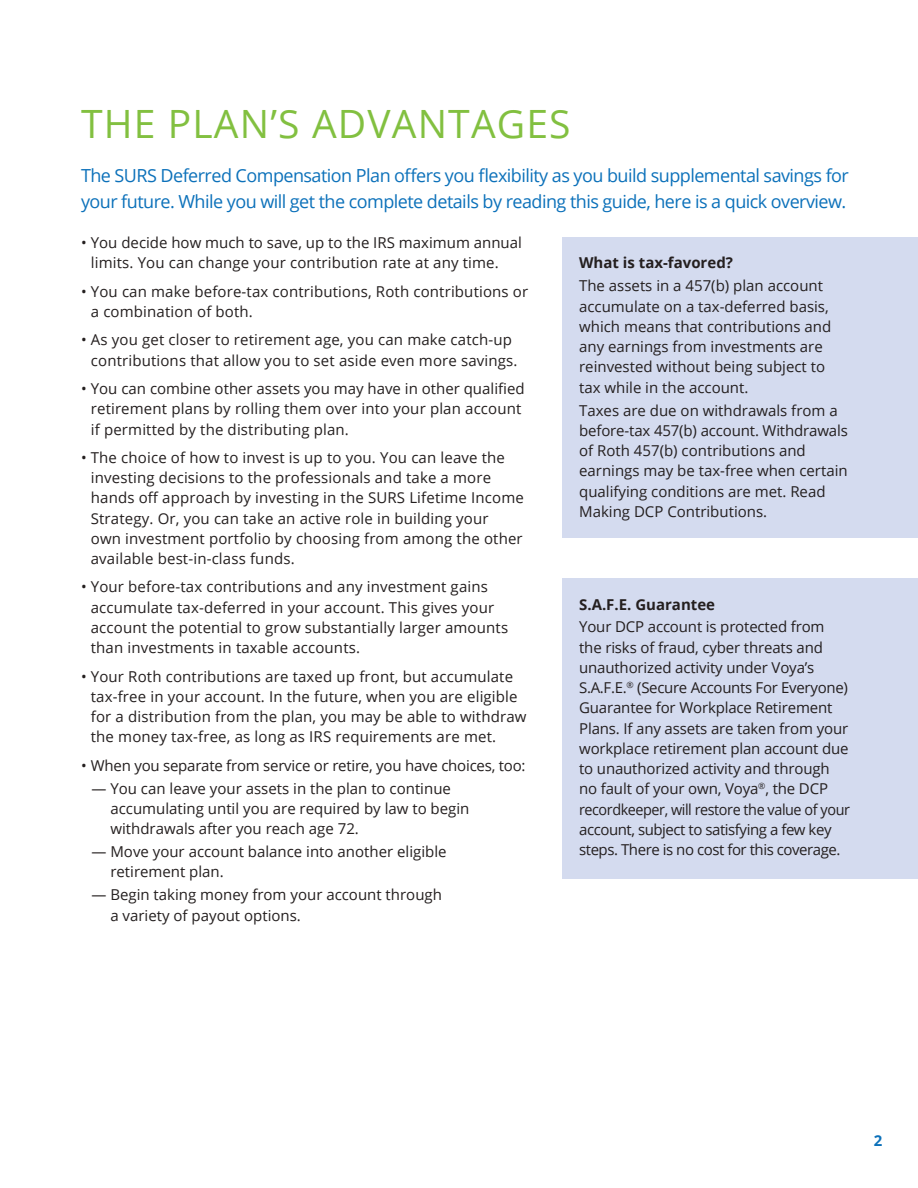
<style>
.page{position:relative;width:918px;height:1188px;background:#fff}
.page>*{position:absolute;margin:0;border:0;box-sizing:border-box;transform-origin:0 0}
.t1{font:39px "Open Sans";letter-spacing:.03em;color:#82c040}
.t2{font:18px/25.5px "Open Sans";letter-spacing:-.03em;color:#0c71ba}
.t3{font:15px/20.2px "Open Sans";color:#241f1f}
.t4{font:700 15px "Open Sans";color:#241f1f}
.t5{font:700 15px "Open Sans";color:#0c71ba}
</style>
<div class="page">
<div style="left:563px;top:237px;width:355px;height:300px;background:#d4dbef"></div>
<div style="left:563px;top:578px;width:355px;height:301px;background:#d4dbef"></div>
<h1 class="t1" style="left:81px;top:97px;width:491px">THE PLAN’S ADVANTAGES</h1>
<p class="t2" style="left:81px;top:162px;width:769px">The SURS Deferred Compensation Plan offers you flexibility as you build supplemental savings for your future. While you will get the complete details by reading this guide, here is a quick overview.</p>
<p class="t3" style="left:91px;top:232px;width:433px;text-indent:-10px">• You decide how much to save, up to the IRS maximum annual limits. You can change your contribution rate at any time.</p>
<p class="t3" style="left:91px;top:281px;width:439px;text-indent:-10px">• You can make before-tax contributions, Roth contributions or a combination of both.</p>
<p class="t3" style="left:91px;top:329px;width:428px;text-indent:-10px">• As you get closer to retirement age, you can make catch-up contributions that allow you to set aside even more savings.</p>
<p class="t3" style="left:91px;top:378px;width:435px;text-indent:-10px">• You can combine other assets you may have in other qualified retirement plans by rolling them over into your plan account if permitted by the distributing plan.</p>
<p class="t3" style="left:91px;top:447px;width:435px;text-indent:-10px">• The choice of how to invest is up to you. You can leave the investing decisions to the professionals and take a more hands off approach by investing in the SURS Lifetime Income Strategy. Or, you can take an active role in building your<br>own investment portfolio by choosing from among the other available best-in-class funds.</p>
<p class="t3" style="left:91px;top:577px;width:419px;text-indent:-10px">• Your before-tax contributions and any investment gains accumulate tax-deferred in your account. This gives your account the potential to grow substantially larger amounts than investments in taxable accounts.</p>
<p class="t3" style="left:91px;top:666px;width:437px;text-indent:-10px">• Your Roth contributions are taxed up front, but accumulate tax-free in your account. In the future, when you are eligible for a distribution from the plan, you may be able to withdraw the money tax-free, as long as IRS requirements are met.</p>
<p class="t3" style="left:81px;top:755px;width:446px">• When you separate from service or retire, you have choices, too:</p>
<p class="t3" style="left:110px;top:778px;width:361px;text-indent:-19px">— You can leave your assets in the plan to continue accumulating until you are required by law to begin withdrawals after you reach age 72.</p>
<p class="t3" style="left:110px;top:841px;width:338px;text-indent:-19px">— Move your account balance into another eligible retirement plan.</p>
<p class="t3" style="left:110px;top:884px;width:333px;text-indent:-19px">— Begin taking money from your account through a variety of payout options.</p>
<p class="t4" style="left:579px;top:252px;width:155px">What is tax-favored?</p>
<p class="t3" style="left:579px;top:275px;width:254px">The assets in a 457(b) plan account accumulate on a tax-deferred basis, which means that contributions and any earnings from investments are reinvested without being subject to tax while in the account.</p>
<p class="t3" style="left:579px;top:400px;width:270px">Taxes are due on withdrawals from a before-tax 457(b) account. Withdrawals of Roth 457(b) contributions and earnings may be tax-free when certain qualifying conditions are met. Read Making DCP Contributions.</p>
<p class="t4" style="left:579px;top:593px;width:137px">S.A.F.E. Guarantee</p>
<p class="t3" style="left:579px;top:617px;width:272px">Your DCP account is protected from the risks of fraud, cyber threats and unauthorized activity under Voya’s S.A.F.E.<sup>®</sup> (Secure Accounts For Everyone)<br>Guarantee for Workplace Retirement Plans. If any assets are taken from your workplace retirement plan account due to unauthorized activity and through no fault of your own, Voya<sup>®</sup>, the DCP recordkeeper, will restore the value of your account, subject to satisfying a few key steps. There is no cost for this coverage.</p>
<p class="t5" style="left:874px;top:1130px;width:10px">2</p>
</div>
